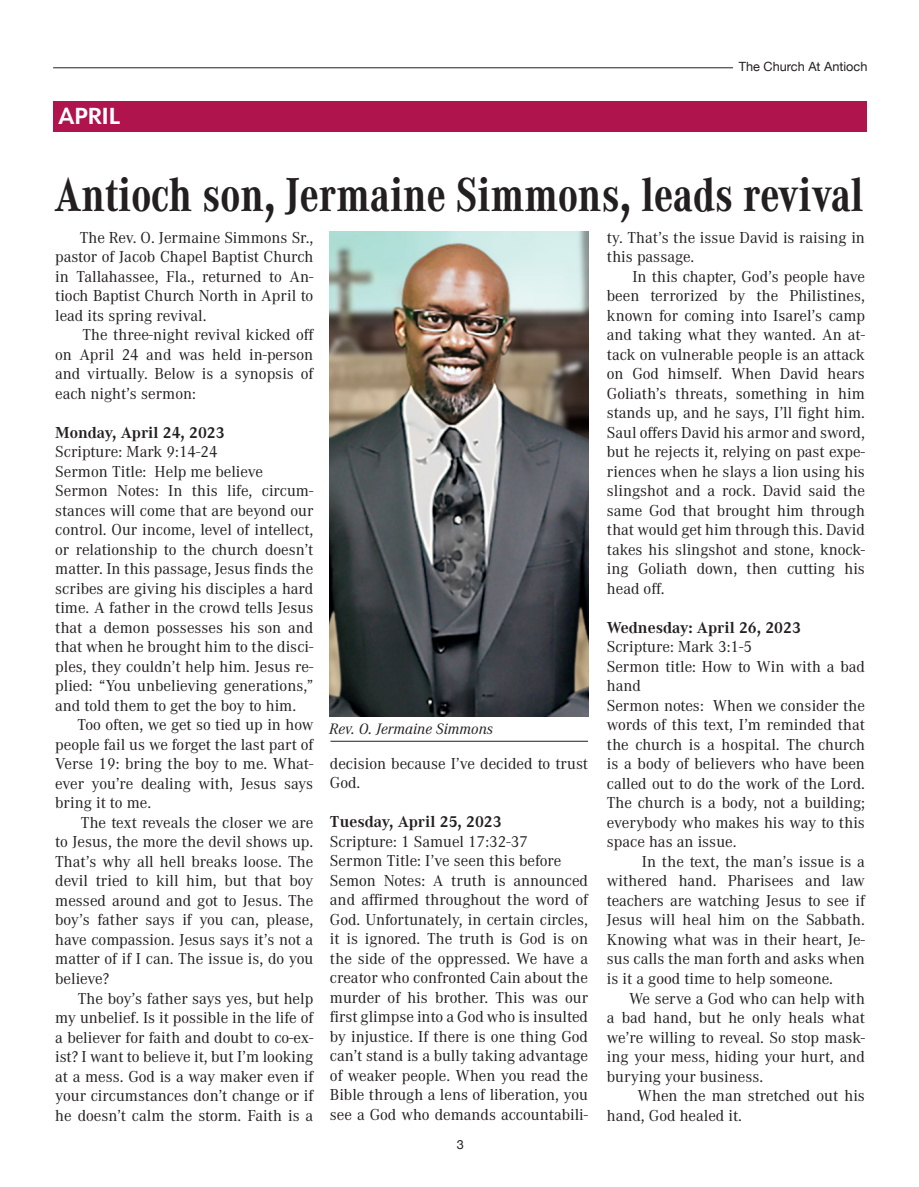
<style>
.page{position:relative;width:919px;height:1187px;background:#fff}
.page>*{position:absolute;margin:0;border:0;box-sizing:border-box;transform-origin:0 0}
.t1{font:700 49.5px "Corporate A Cond Pro";color:#231f20}
.t2{font:700 22.65px "URW Form";color:#fff}
.t3{font:16.5px/19.5px "Corporate A Pro";color:#231f20;text-align:justify}
.t4{font:700 16.5px "Corporate A Pro";color:#231f20}
.t5{font:italic 15.6px "Corporate A Pro";color:#231f20}
.t6{font:12.75px "Helvetica Neue";color:#231f20}
</style>
<div class="page">
<div style="left:53px;top:101px;width:813px;height:30px;background:#af144d"></div>
<hr style="left:53px;top:68px;width:680px;height:1px;background:#231f20">
<img style="left:330px;top:231px;width:258px;height:485px">
<hr style="left:330px;top:741px;width:258px;height:1px;background:#231f20">
<p class="t2" style="left:59px;top:100px;width:63px">APRIL</p>
<p class="t6" style="left:739px;top:58px;width:130px">The Church At Antioch</p>
<p class="t1" style="left:54px;top:161px;width:811px">Antioch son, Jermaine Simmons, leads revival</p>
<p class="t3" style="left:55px;top:227px;width:260px;text-indent:24px">The Rev. O. Jermaine Simmons Sr., pastor of Jacob Chapel Baptist Church in Tallahassee, Fla., returned to An&shy;tioch Baptist Church North in April to lead its spring revival.</p>
<p class="t3" style="left:55px;top:324px;width:260px;text-indent:27px">The three-night revival kicked off on April 24 and was held in-person and virtually. Below is a synopsis of each night’s sermon:</p>
<p class="t4" style="left:55px;top:421px;width:171px">Monday, April 24, 2023</p>
<p class="t3" style="left:55px;top:441px;width:164px">Scripture: Mark 9:14-24</p>
<p class="t3" style="left:55px;top:461px;width:209px">Sermon Title: Help me believe</p>
<p class="t3" style="left:55px;top:480px;width:260px">Sermon Notes: In this life, circum&shy;stances will come that are beyond our control. Our income, level of intellect, or relationship to the church doesn’t matter. In this passage, Jesus finds the scribes are giving his disciples a hard time. A father in the crowd tells Jesus that a demon possesses his son and that when he brought him to the disci&shy;ples, they couldn’t help him. Jesus re&shy;plied: “You unbelieving generations,” and told them to get the boy to him.</p>
<p class="t3" style="left:55px;top:714px;width:260px;text-indent:22px">Too often, we get so tied up in how people fail us we forget the last part of Verse 19: bring the boy to me. What&shy;ever you’re dealing with, Jesus says bring it to me.</p>
<p class="t3" style="left:55px;top:812px;width:260px;text-indent:26px">The text reveals the closer we are to Jesus, the more the devil shows up.<br>That’s why all hell breaks loose. The devil tried to kill him, but that boy messed around and got to Jesus. The boy’s father says if you can, please, have compassion. Jesus says it’s not a matter of if I can. The issue is, do you believe?</p>
<p class="t3" style="left:55px;top:987px;width:260px;text-indent:23px">The boy’s father says yes, but help my unbelief. Is it possible in the life of a believer for faith and doubt to co-ex&shy;ist? I want to believe it, but I’m looking at a mess. God is a way maker even if your circumstances don’t change or if he doesn’t calm the storm. Faith is a</p>
<p class="t5" style="left:329px;top:718px;width:165px">Rev. O. Jermaine Simmons</p>
<p class="t3" style="left:330px;top:752px;width:260px">decision because I’ve decided to trust<br>God.</p>
<p class="t4" style="left:330px;top:810px;width:173px">Tuesday, April 25, 2023</p>
<p class="t3" style="left:330px;top:830px;width:200px">Scripture: 1 Samuel 17:32-37</p>
<p class="t3" style="left:330px;top:850px;width:233px">Sermon Title: I’ve seen this before</p>
<p class="t3" style="left:330px;top:869px;width:260px">Semon Notes: A truth is announced and affirmed throughout the word of God. Unfortunately, in certain circles, it is ignored. The truth is God is on the side of the oppressed. We have a creator who confronted Cain about the murder of his brother. This was our first glimpse into a God who is insulted by injustice. If there is one thing God can’t stand is a bully taking advantage of weaker people. When you read the Bible through a lens of liberation, you see a God who demands accountabili-</p>
<p class="t6" style="left:457px;top:1135px;width:9px">3</p>
<p class="t3" style="left:607px;top:227px;width:260px">ty. That’s the issue David is raising in this passage.</p>
<p class="t3" style="left:607px;top:266px;width:260px;text-indent:25px">In this chapter, God’s people have been terrorized by the Philistines, known for coming into Isarel’s camp and taking what they wanted. An at&shy;tack on vulnerable people is an attack on God himself. When David hears Goliath’s threats, something in him stands up, and he says, I’ll fight him.<br>Saul offers David his armor and sword, but he rejects it, relying on past expe&shy;riences when he slays a lion using his slingshot and a rock. David said the same God that brought him through that would get him through this. David takes his slingshot and stone, knock&shy;ing Goliath down, then cutting his head off.</p>
<p class="t4" style="left:607px;top:616px;width:196px">Wednesday: April 26, 2023</p>
<p class="t3" style="left:607px;top:636px;width:147px">Scripture: Mark 3:1-5</p>
<p class="t3" style="left:607px;top:656px;width:260px">Sermon title: How to Win with a bad hand</p>
<p class="t3" style="left:607px;top:695px;width:260px">Sermon notes: When we consider the words of this text, I’m reminded that the church is a hospital. The church is a body of believers who have been called out to do the work of the Lord.<br>The church is a body, not a building; everybody who makes his way to this space has an issue.</p>
<p class="t3" style="left:607px;top:851px;width:260px;text-indent:35px">In the text, the man’s issue is a withered hand. Pharisees and law teachers are watching Jesus to see if Jesus will heal him on the Sabbath.<br>Knowing what was in their heart, Je&shy;sus calls the man forth and asks when is it a good time to help someone.</p>
<p class="t3" style="left:607px;top:987px;width:260px;text-indent:22px">We serve a God who can help with a bad hand, but he only heals what we’re willing to reveal. So stop mask&shy;ing your mess, hiding your hurt, and burying your business.</p>
<p class="t3" style="left:607px;top:1085px;width:260px;text-indent:31px">When the man stretched out his hand, God healed it.</p>
</div>
